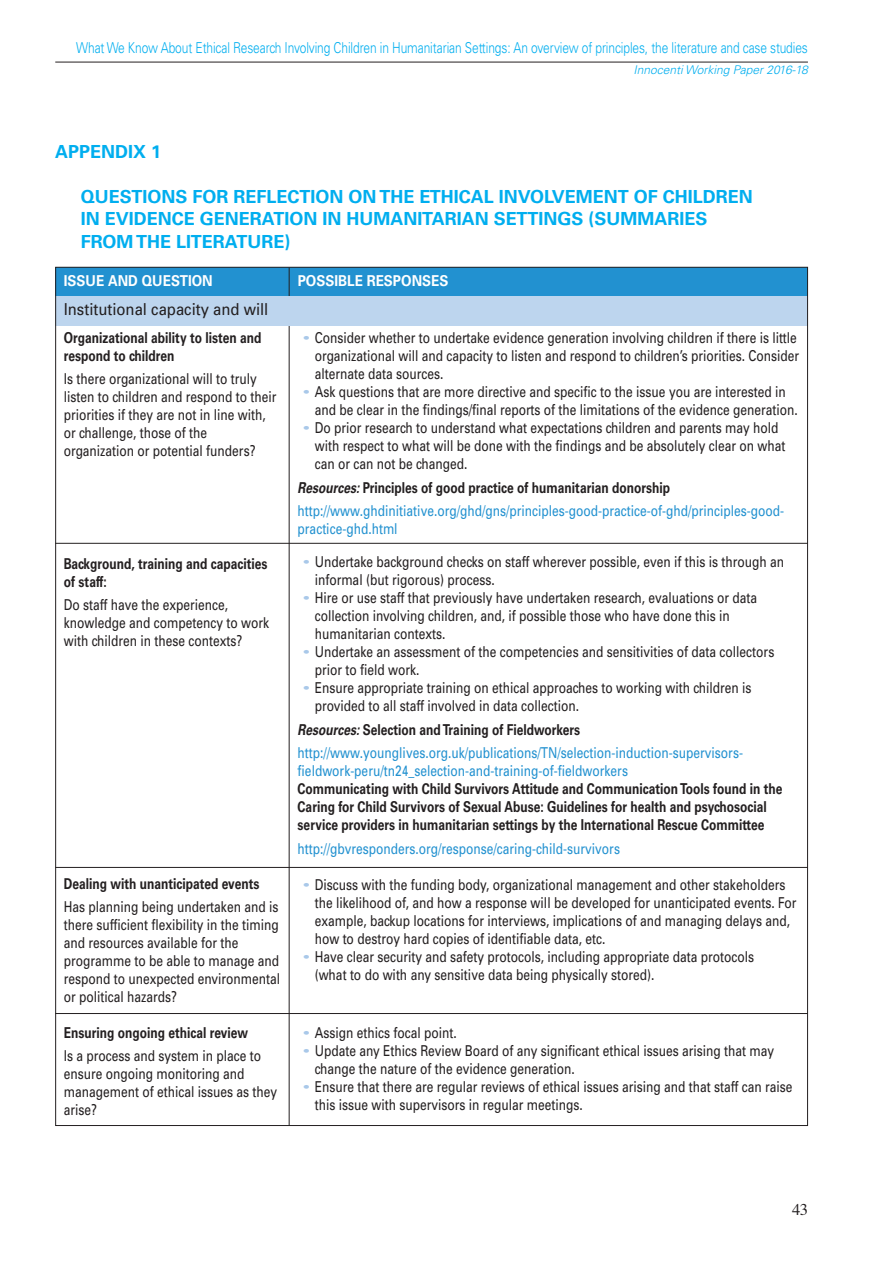
<style>
.page{position:relative;width:893px;height:1263px;background:#fff}
.page>*{position:absolute;margin:0;border:0;box-sizing:border-box;transform-origin:0 0}
.t1{font:700 18px/22.5px "Univers";color:#00aeef}
.t2{font:16.5px "Univers";color:#231f20;scale:.9 1}
.t3{font:16.5px "Times";color:#231f20}
.t4{font:15px/18px "Univers";color:#231f20;scale:.8 1}
.t5{font:15px/23.1px "Univers";color:#2291d0;scale:.8 1}
.t6{font:700 15px/18px "Univers";color:#231f20;scale:.8 1}
.t7{font:300 15px "Univers";letter-spacing:-.01em;color:#00aeef;scale:.8 1}
.t8{font:700 15px "Univers";color:#fff;scale:.9 1}
.t9{font:italic 300 12px "Univers";color:#00aeef}
.s1{color:#a9c8e9}
.s2{font-weight:700;font-style:italic;color:#231f20}
.s3{font-weight:700;color:#231f20}
</style>
<div class="page">
<div style="left:55px;top:267px;width:753px;height:30px;background:#2291d0"></div>
<hr style="left:55px;top:62px;width:753px;height:1px;background:#231f20">
<hr style="left:289px;top:268px;width:1px;height:858px;background:#231f20">
<hr style="left:55px;top:543px;width:753px;height:1px;background:#231f20">
<hr style="left:55px;top:867px;width:753px;height:1px;background:#231f20">
<hr style="left:55px;top:1013px;width:753px;height:1px;background:#231f20">
<div style="left:55px;top:296px;width:753px;height:30px;background:#bdd5ee"></div>
<p class="t7" style="left:76px;top:43px;width:916px">What We Know About Ethical Research Involving Children in Humanitarian Settings: An overview of principles, the literature and case studies</p>
<p class="t9" style="left:633px;top:66px;width:176px">Innocenti Working Paper 2016-18</p>
<p class="t1" style="left:55px;top:142px;width:108px">APPENDIX 1</p>
<p class="t1" style="left:81px;top:187px;width:674px">QUESTIONS FOR REFLECTION ON THE ETHICAL INVOLVEMENT OF CHILDREN<br>IN EVIDENCE GENERATION IN HUMANITARIAN SETTINGS (SUMMARIES<br>FROM THE LITERATURE)</p>
<p class="t8" style="left:64px;top:275px;width:167px">ISSUE AND QUESTION</p>
<p class="t2" style="left:64px;top:303px;width:229px">Institutional capacity and will</p>
<p class="t6" style="left:64px;top:330px;width:249px">Organizational ability to listen and respond to children</p>
<p class="t4" style="left:64px;top:371px;width:267px">Is there organizational will to truly listen to children and respond to their priorities if they are not in line with, or challenge, those of the organization or potential funders?</p>
<p class="t6" style="left:64px;top:556px;width:256px">Background, training and capacities of staff:</p>
<p class="t4" style="left:64px;top:597px;width:258px">Do staff have the experience, knowledge and competency to work with children in these contexts?</p>
<p class="t6" style="left:64px;top:876px;width:246px">Dealing with unanticipated events</p>
<p class="t4" style="left:64px;top:899px;width:272px">Has planning being undertaken and is there sufficient flexibility in the timing and resources available for the programme to be able to manage and respond to unexpected environmental or political hazards?</p>
<p class="t6" style="left:64px;top:1025px;width:232px">Ensuring ongoing ethical review</p>
<p class="t4" style="left:64px;top:1048px;width:268px">Is a process and system in place to ensure ongoing monitoring and management of ethical issues as they arise?</p>
<p class="t8" style="left:298px;top:275px;width:169px">POSSIBLE RESPONSES</p>
<p class="t4" style="left:315px;top:330px;width:607px;text-indent:-12px"><span class="s1">•</span> Consider whether to undertake evidence generation involving children if there is little organizational will and capacity to listen and respond to children’s priorities. Consider alternate data sources.</p>
<p class="t4" style="left:315px;top:384px;width:605px;text-indent:-12px"><span class="s1">•</span> Ask questions that are more directive and specific to the issue you are interested in and be clear in the findings/final reports of the limitations of the evidence generation.</p>
<p class="t4" style="left:315px;top:420px;width:590px;text-indent:-12px"><span class="s1">•</span> Do prior research to understand what expectations children and parents may hold with respect to what will be done with the findings and be absolutely clear on what can or can not be changed.</p>
<p class="t5" style="left:298px;top:478px;width:609px"><span class="s2">Resources:</span> <span class="s3">Principles of good practice of humanitarian donorship </span>http://www.ghdinitiative.org/ghd/gns/principles-good-practice-of-ghd/principles-good-</p>
<p class="t5" style="left:298px;top:519px;width:126px">practice-ghd.html</p>
<p class="t4" style="left:315px;top:554px;width:588px;text-indent:-12px"><span class="s1">•</span> Undertake background checks on staff wherever possible, even if this is through an informal (but rigorous) process.</p>
<p class="t4" style="left:315px;top:590px;width:555px;text-indent:-12px"><span class="s1">•</span> Hire or use staff that previously have undertaken research, evaluations or data collection involving children, and, if possible those who have done this in humanitarian contexts.</p>
<p class="t4" style="left:315px;top:644px;width:576px;text-indent:-12px"><span class="s1">•</span> Undertake an assessment of the competencies and sensitivities of data collectors prior to field work.</p>
<p class="t4" style="left:315px;top:680px;width:548px;text-indent:-12px"><span class="s1">•</span> Ensure appropriate training on ethical approaches to working with children is provided to all staff involved in data collection.</p>
<p class="t5" style="left:298px;top:720px;width:558px"><span class="s2">Resources:</span> <span class="s3">Selection and Training of Fieldworkers </span>http://www.younglives.org.uk/publications/TN/selection-induction-supervisors-</p>
<p class="t5" style="left:298px;top:761px;width:415px">fieldwork-peru/tn24_selection-and-training-of-fieldworkers</p>
<p class="t6" style="left:298px;top:781px;width:607px">Communicating with Child Survivors Attitude and Communication Tools found in the<br>Caring for Child Survivors of Sexual Abuse: Guidelines for health and psychosocial service providers in humanitarian settings by the International Rescue Committee</p>
<p class="t5" style="left:298px;top:838px;width:404px">http://gbvresponders.org/response/caring-child-survivors</p>
<p class="t4" style="left:315px;top:877px;width:604px;text-indent:-12px"><span class="s1">•</span> Discuss with the funding body, organizational management and other stakeholders the likelihood of, and how a response will be developed for unanticipated events. For example, backup locations for interviews, implications of and managing delays and, how to destroy hard copies of identifiable data, etc.</p>
<p class="t4" style="left:315px;top:949px;width:551px;text-indent:-12px"><span class="s1">•</span> Have clear security and safety protocols, including appropriate data protocols (what to do with any sensitive data being physically stored).</p>
<p class="t4" style="left:303px;top:1025px;width:194px"><span class="s1">•</span> Assign ethics focal point.</p>
<p class="t4" style="left:315px;top:1043px;width:576px;text-indent:-12px"><span class="s1">•</span> Update any Ethics Review Board of any significant ethical issues arising that may change the nature of the evidence generation.</p>
<p class="t4" style="left:315px;top:1079px;width:599px;text-indent:-12px"><span class="s1">•</span> Ensure that there are regular reviews of ethical issues arising and that staff can raise this issue with supervisors in regular meetings.</p>
<p class="t3" style="left:792px;top:1200px;width:17px">43</p>
</div>
